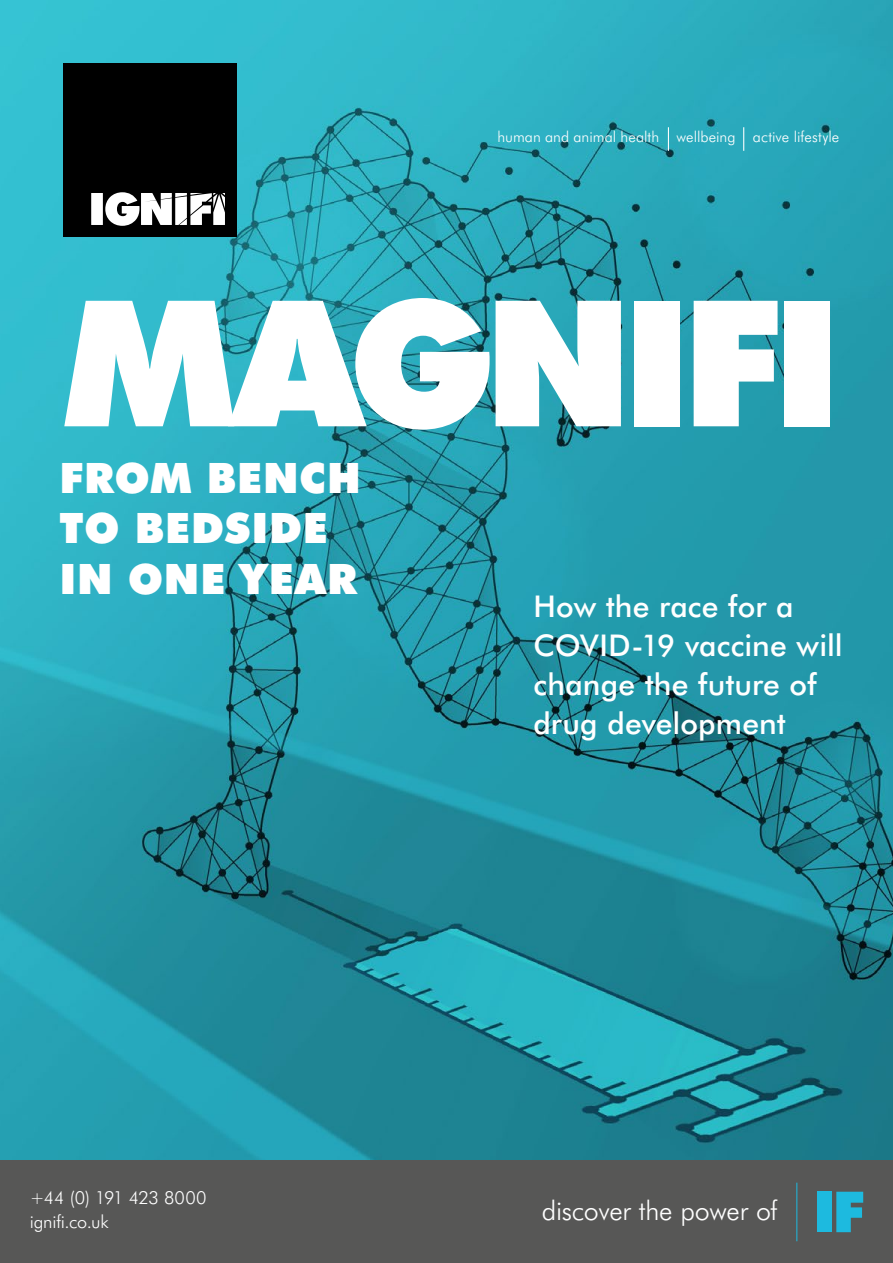
<style>
.page{position:relative;width:893px;height:1263px;background:#fff}
.page>*{position:absolute;margin:0;border:0;box-sizing:border-box;transform-origin:0 0}
.t1{font:900 175.5px "Futura BT";letter-spacing:-.06em;color:#fff}
.t2{font:900 42px/50.4px "Futura BT";letter-spacing:.02em;color:#fff}
.t3{font:500 30px/39px "Futura BT";letter-spacing:.005em;color:#fff}
.t4{font:300 26.85px "Futura BT";letter-spacing:-.01em;color:#fff}
.t5{font:300 18px/24px "Futura BT";letter-spacing:-.01em;color:#fff}
.t6{font:300 15px "Futura BT";color:#fff}
</style>
<div class="page">
<img style="left:0;top:0;width:893px;height:1161px">
<div style="left:64px;top:64px;width:173px;height:173px;background:#000"></div>
<svg style="left:91px;top:192px;width:134px;height:34px"></svg>
<svg style="left:668px;top:127px;width:1px;height:24px"></svg>
<svg style="left:743px;top:127px;width:1px;height:24px"></svg>
<div style="left:0;top:1161px;width:893px;height:102px;background:#575756"></div>
<hr style="left:796px;top:1183px;width:1px;height:58px;background:#1dbadf">
<div style="left:817px;top:1192px;width:15px;height:40px;background:#1dbadf"></div>
<svg style="left:836px;top:1192px;width:27px;height:40px"></svg>
<p class="t6" style="left:497px;top:128px;width:343px">human and animal health wellbeing active lifestyle</p>
<h1 class="t1" style="left:64px;top:257px;width:780px">MAGNIFI</h1>
<h2 class="t2" style="left:60px;top:452px;width:303px">FROM BENCH<br>TO BEDSIDE<br>IN ONE YEAR</h2>
<p class="t3" style="left:533px;top:587px;width:311px">How the race for a<br>COVID-19 vaccine will change the future of drug development</p>
<p class="t5" style="left:30px;top:1185px;width:178px">+44 (0) 191 423 8000 ignifi.co.uk</p>
<p class="t4" style="left:542px;top:1194px;width:237px">discover the power of</p>
</div>
